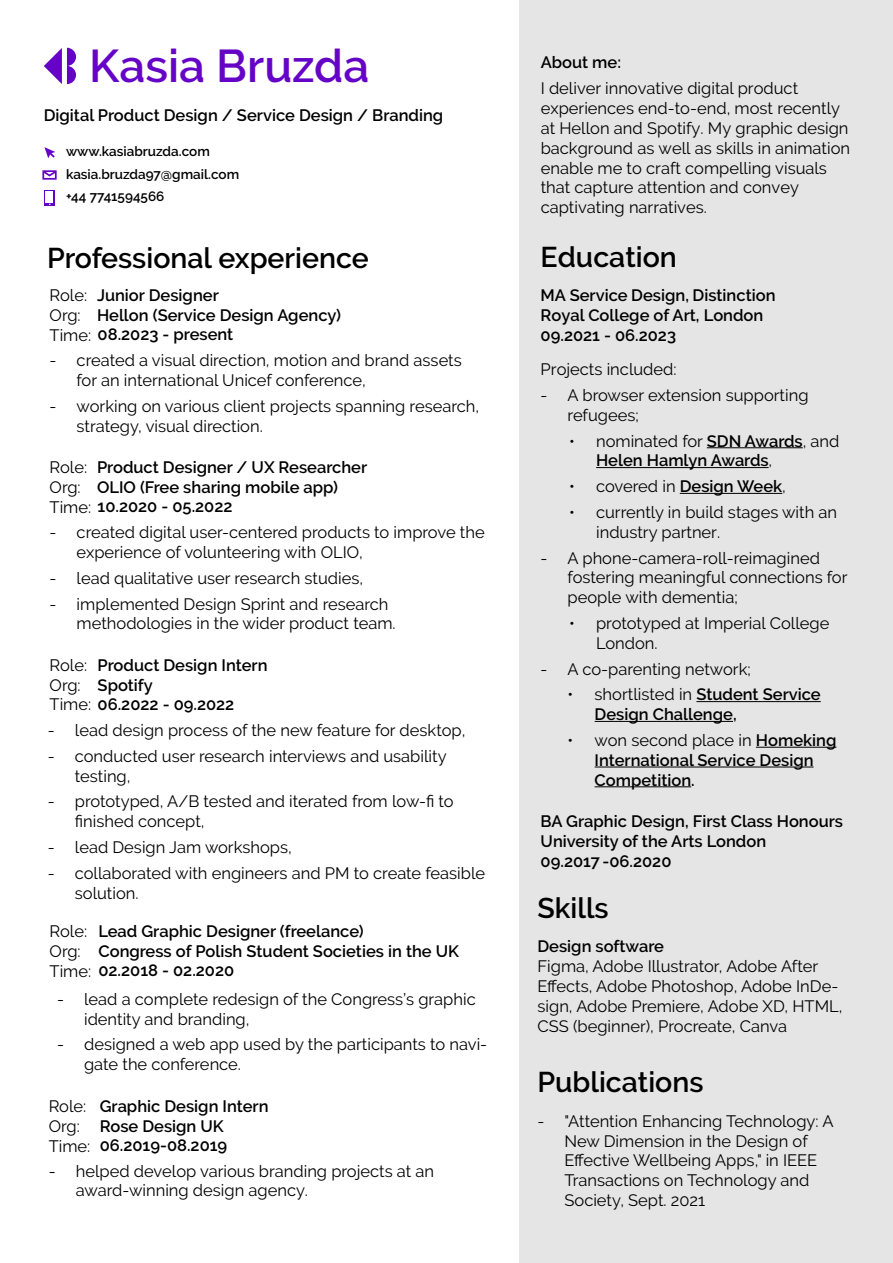
<style>
.page{position:relative;width:893px;height:1263px;background:#fff}
.page>*{position:absolute;margin:0;border:0;box-sizing:border-box;transform-origin:0 0}
.t1{font:600 45.75px "Raleway";color:#6504c7}
.t2{font:600 28.5px "Raleway";color:#000}
.t3{font:16.5px/19.8px "Raleway";color:#000}
.t4{font:600 16.5px/19.8px "Raleway";color:#000}
.t5{font:600 13.5px/22.5px "Raleway";color:#000}
.s1{font-weight:400}
.s2{font-weight:600}
</style>
<div class="page">
<div style="left:519px;top:0;width:374px;height:1263px;background:#e5e5e5"></div>
<svg style="left:44px;top:48px;width:32px;height:36px"></svg>
<svg style="left:42px;top:170px;width:15px;height:10px"></svg>
<svg style="left:44px;top:190px;width:11px;height:16px"></svg>
<svg style="left:44px;top:147px;width:11px;height:11px"></svg>
<div style="left:46px;top:192px;width:7px;height:11px;background:#fff"></div>
<hr style="left:707px;top:447px;width:96px;height:1px;background:#000">
<hr style="left:596px;top:467px;width:173px;height:1px;background:#000">
<hr style="left:680px;top:493px;width:102px;height:1px;background:#000">
<hr style="left:696px;top:701px;width:125px;height:1px;background:#000">
<hr style="left:595px;top:721px;width:138px;height:1px;background:#000">
<hr style="left:756px;top:747px;width:80px;height:1px;background:#000">
<hr style="left:595px;top:767px;width:219px;height:1px;background:#000">
<hr style="left:595px;top:786px;width:96px;height:1px;background:#000">
<h1 class="t1" style="left:89px;top:40px;width:281px">Kasia Bruzda</h1>
<p class="t4" style="left:44px;top:105px;width:401px">Digital Product Design / Service Design / Branding</p>
<p class="t5" style="left:66px;top:140px;width:175px">www.kasiabruzda.com kasia.bruzda97@gmail.com +44 7741594566</p>
<h2 class="t2" style="left:47px;top:241px;width:323px">Professional experience</h2>
<p class="t4" style="left:541px;top:52px;width:82px">About me:</p>
<p class="t3" style="left:541px;top:79px;width:311px">I deliver innovative digital product experiences end-to-end, most recently at Hellon and Spotify. My graphic design background as well as skills in animation enable me to craft compelling visuals that capture attention and convey captivating narratives.</p>
<h2 class="t2" style="left:541px;top:241px;width:138px">Education</h2>
<p class="t4" style="left:97px;top:285px;width:246px">Junior Designer<br>Hellon (Service Design Agency)</p>
<p class="t4" style="left:50px;top:285px;width:185px"><span class="s1">Role:<br>Org:<br>Time:</span> 08.2023 - present</p>
<p class="t3" style="left:77px;top:350px;width:387px;text-indent:-27px">- created a visual direction, motion and brand assets for an international Unicef conference,</p>
<p class="t3" style="left:77px;top:396px;width:404px;text-indent:-27px">- working on various client projects spanning research, strategy, visual direction.</p>
<p class="t3" style="left:568px;top:385px;width:242px;text-indent:-27px">- A browser extension supporting refugees;</p>
<p class="t4" style="left:596px;top:431px;width:245px;text-indent:-27px"><span class="s1">• nominated for</span> SDN Awards<span class="s1">, and<br></span>Helen Hamlyn Awards<span class="s1">,</span></p>
<p class="t3" style="left:569px;top:476px;width:218px">• covered in <span class="s2">Design Week</span>,</p>
<p class="t3" style="left:596px;top:502px;width:243px;text-indent:-27px">• currently in build stages with an industry partner.</p>
<p class="t3" style="left:568px;top:548px;width:281px;text-indent:-27px">- A phone-camera-roll-reimagined fostering meaningful connections for people with dementia;</p>
<p class="t3" style="left:596px;top:613px;width:235px;text-indent:-27px">• prototyped at Imperial College<br>London.</p>
<p class="t3" style="left:541px;top:659px;width:212px">- A co-parenting network;</p>
<p class="t4" style="left:595px;top:685px;width:228px;text-indent:-27px"><span class="s1">• shortlisted in</span> Student Service<br>Design Challenge,</p>
<p class="t4" style="left:595px;top:730px;width:243px;text-indent:-27px"><span class="s1">• won second place in</span> Homeking<br>International Service Design<br>Competition.</p>
<p class="t4" style="left:541px;top:285px;width:236px">MA Service Design, Distinction</p>
<p class="t4" style="left:541px;top:325px;width:137px">09.2021 - 06.2023</p>
<p class="t3" style="left:541px;top:359px;width:137px">Projects included:</p>
<p class="t4" style="left:541px;top:305px;width:224px">Royal College of Art, London</p>
<p class="t4" style="left:97px;top:457px;width:272px">Product Designer / UX Researcher<br>OLIO (Free sharing mobile app)</p>
<p class="t4" style="left:50px;top:457px;width:184px"><span class="s1">Role:<br>Org:<br>Time:</span> 10.2020 - 05.2022</p>
<p class="t3" style="left:77px;top:522px;width:410px;text-indent:-27px">- created digital user-centered products to improve the experience of volunteering with OLIO,</p>
<p class="t3" style="left:50px;top:568px;width:315px">- lead qualitative user research studies,</p>
<p class="t3" style="left:77px;top:594px;width:321px;text-indent:-27px">- implemented Design Sprint and research methodologies in the wider product team.</p>
<p class="t4" style="left:98px;top:655px;width:171px">Product Design Intern<br>Spotify</p>
<p class="t3" style="left:48px;top:720px;width:419px">- lead design process of the new feature for desktop,</p>
<p class="t3" style="left:75px;top:746px;width:373px;text-indent:-27px">- conducted user research interviews and usability testing,</p>
<p class="t3" style="left:75px;top:792px;width:380px;text-indent:-27px">- prototyped, A/B tested and iterated from low-fi to finished concept,</p>
<p class="t3" style="left:48px;top:837px;width:246px">- lead Design Jam workshops,</p>
<p class="t3" style="left:75px;top:863px;width:412px;text-indent:-27px">- collaborated with engineers and PM to create feasible solution.</p>
<p class="t4" style="left:50px;top:655px;width:186px"><span class="s1">Role:<br>Org:<br>Time:</span> 06.2022 - 09.2022</p>
<p class="t4" style="left:541px;top:812px;width:304px">BA Graphic Design, First Class Honours</p>
<p class="t4" style="left:541px;top:851px;width:132px">09.2017 -06.2020</p>
<p class="t4" style="left:541px;top:831px;width:227px">University of the Arts London</p>
<h2 class="t2" style="left:537px;top:892px;width:73px">Skills</h2>
<p class="t4" style="left:537px;top:937px;width:128px">Design software</p>
<p class="t3" style="left:537px;top:956px;width:307px">Figma, Adobe Illustrator, Adobe After Effects, Adobe Photoshop, Adobe InDe&shy;sign, Adobe Premiere, Adobe XD, HTML, CSS (beginner), Procreate, Canva</p>
<p class="t4" style="left:98px;top:921px;width:362px">Lead Graphic Designer (freelance)<br>Congress of Polish Student Societies in the UK</p>
<p class="t4" style="left:50px;top:922px;width:186px"><span class="s1">Role:<br>Org:<br>Time:</span> 02.2018 - 02.2020</p>
<p class="t3" style="left:84px;top:989px;width:393px;text-indent:-27px">- lead a complete redesign of the Congress’s graphic identity and branding,</p>
<p class="t3" style="left:84px;top:1035px;width:405px;text-indent:-27px">- designed a web app used by the participants to navi&shy;gate the conference.</p>
<h2 class="t2" style="left:537px;top:1066px;width:168px">Publications</h2>
<p class="t3" style="left:49px;top:1096px;width:43px">Role:<br>Org:<br>Time:</p>
<p class="t4" style="left:100px;top:1096px;width:170px">Graphic Design Intern<br>Rose Design UK<br>06.2019-08.2019</p>
<p class="t3" style="left:76px;top:1161px;width:360px;text-indent:-27px">- helped develop various branding projects at an award-winning design agency.</p>
<p class="t3" style="left:564px;top:1111px;width:271px;text-indent:-27px">- "Attention Enhancing Technology: A<br>New Dimension in the Design of<br>Effective Wellbeing Apps," in IEEE<br>Transactions on Technology and<br>Society, Sept. 2021</p>
</div>
